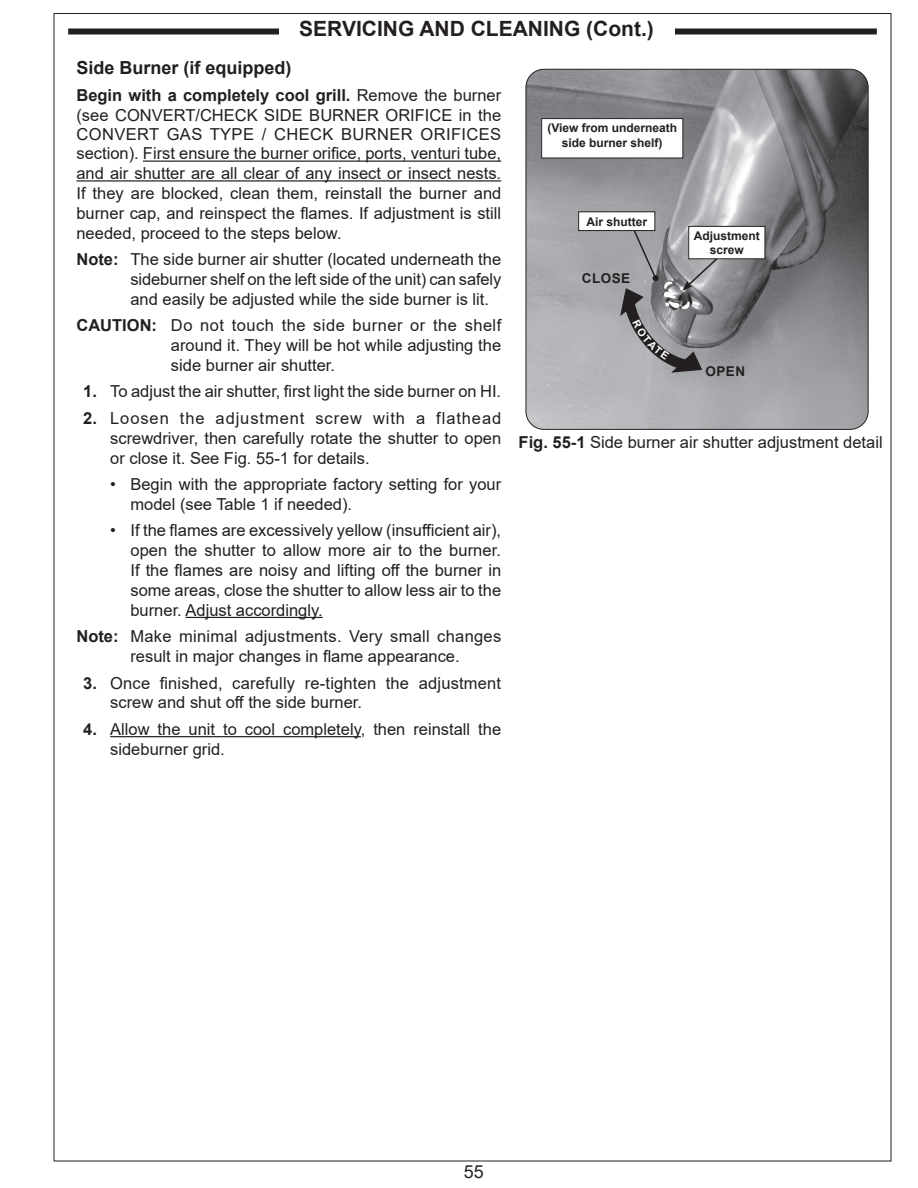
<style>
.page{position:relative;width:918px;height:1188px;background:#fff}
.page>*{position:absolute;margin:0;border:0;box-sizing:border-box;transform-origin:0 0}
.t1{font:700 21px "Arial";color:#231f20}
.t2{font:700 18px "Arial";color:#231f20}
.t3{font:18px "Arial";color:#231f20}
.t4{font:16.5px/19.8px "Arial";color:#231f20;text-align:justify}
.t5{font:700 13.5px "Arial";letter-spacing:.035em;color:#231f20}
.t6{font:700 12px/14.4px "Arial";color:#231f20;text-align:center}
.s1{font-weight:700}
</style>
<div class="page">
<hr style="left:143px;top:161px;width:358px;height:1px;background:#231f20">
<hr style="left:76px;top:180px;width:425px;height:2px;background:#231f20">
<hr style="left:186px;top:617px;width:137px;height:1px;background:#231f20">
<hr style="left:110px;top:736px;width:251px;height:1px;background:#231f20">
<img style="left:526px;top:69px;width:341px;height:360px">
<div style="left:526px;top:69px;width:343px;height:361px;border:1px solid #231f20;border-radius:18px"></div>
<div style="left:579px;top:212px;width:76px;height:19px;background:#fff"></div>
<div style="left:578px;top:211px;width:77px;height:20px;border:1px solid #231f20"></div>
<div style="left:689px;top:226px;width:76px;height:33px;background:#fff"></div>
<div style="left:688px;top:226px;width:77px;height:33px;border:1px solid #231f20"></div>
<div style="left:542px;top:119px;width:141px;height:39px;background:#fff"></div>
<div style="left:541px;top:118px;width:142px;height:40px;border:1px solid #231f20"></div>
<div style="left:68px;top:28px;width:809px;height:6px;background:#231f20"></div>
<div style="left:279px;top:16px;width:395px;height:26px;background:#fff"></div>
<svg style="left:617px;top:215px;width:121px;height:162px;background:#9a9a9d"></svg>
<p class="t1" style="left:299px;top:14px;width:356px">SERVICING AND CLEANING (Cont.)</p>
<p class="t2" style="left:76px;top:55px;width:217px">Side Burner (if equipped)</p>
<p class="t4" style="left:76px;top:85px;width:426px"><span class="s1">Begin with a completely cool grill.</span> Remove the burner (see CONVERT/CHECK SIDE BURNER ORIFICE in the CONVERT GAS TYPE / CHECK BURNER ORIFICES section). First ensure the burner orifice, ports, venturi tube, and air shutter are all clear of any insect or insect nests.<br>If they are blocked, clean them, reinstall the burner and burner cap, and reinspect the flames. If adjustment is still needed, proceed to the steps below.</p>
<p class="t4" style="left:130px;top:249px;width:372px;text-indent:-54px"><span class="s1">Note:</span> The side burner air shutter (located underneath the sideburner shelf on the left side of the unit) can safely and easily be adjusted while the side burner is lit.</p>
<p class="t4" style="left:171px;top:315px;width:332px;text-indent:-94px"><span class="s1">CAUTION:</span> Do not touch the side burner or the shelf around it. They will be hot while adjusting the side burner air shutter.</p>
<p class="t4" style="left:83px;top:382px;width:419px"><span class="s1">1.</span> To adjust the air shutter, first light the side burner on HI.</p>
<p class="t4" style="left:110px;top:408px;width:393px;text-indent:-27px"><span class="s1">2.</span> Loosen the adjustment screw with a flathead screwdriver, then carefully rotate the shutter to open or close it. See Fig. 55-1 for details.</p>
<p class="t4" style="left:130px;top:474px;width:372px;text-indent:-20px">• Begin with the appropriate factory setting for your model (see Table 1 if needed).</p>
<p class="t4" style="left:130px;top:521px;width:372px;text-indent:-20px">• If the flames are excessively yellow (insufficient air), open the shutter to allow more air to the burner.<br>If the flames are noisy and lifting off the burner in some areas, close the shutter to allow less air to the burner. Adjust accordingly.</p>
<p class="t4" style="left:130px;top:626px;width:372px;text-indent:-54px"><span class="s1">Note:</span> Make minimal adjustments. Very small changes result in major changes in flame appearance.</p>
<p class="t4" style="left:110px;top:673px;width:392px;text-indent:-27px"><span class="s1">3.</span> Once finished, carefully re-tighten the adjustment screw and shut off the side burner.</p>
<p class="t4" style="left:110px;top:719px;width:392px;text-indent:-27px"><span class="s1">4.</span> Allow the unit to cool completely, then reinstall the sideburner grid.</p>
<p class="t6" style="left:547px;top:121px;width:131px">(View from underneath side burner shelf)</p>
<p class="t6" style="left:586px;top:214px;width:62px">Air shutter</p>
<p class="t5" style="left:582px;top:269px;width:50px">CLOSE</p>
<p class="t6" style="left:694px;top:229px;width:67px">Adjustment screw</p>
<p class="t5" style="left:705px;top:362px;width:41px">OPEN</p>
<p class="t4" style="left:519px;top:433px;width:366px"><span class="s1">Fig. 55-1</span> Side burner air shutter adjustment detail</p>
<p class="t3" style="left:464px;top:1160px;width:22px">55</p>
</div>
